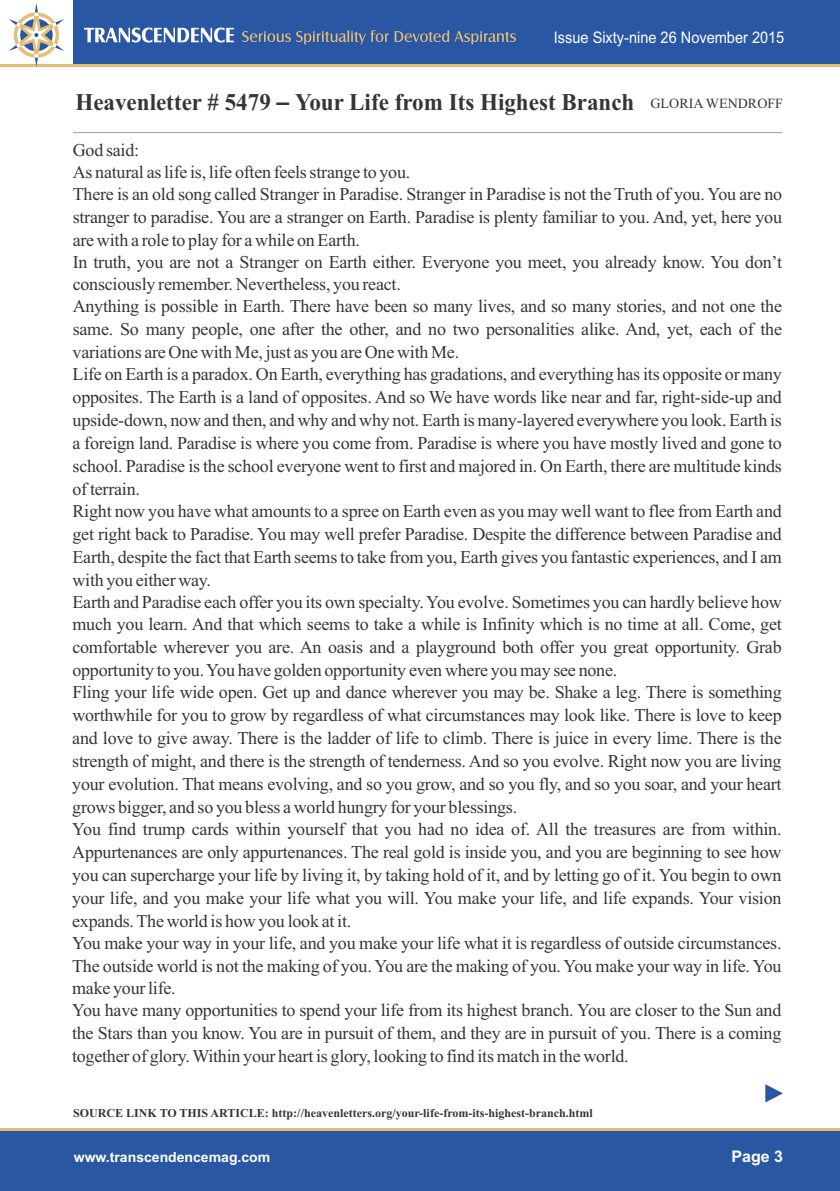
<style>
.page{position:relative;width:840px;height:1191px;background:#fff}
.page>*{position:absolute;margin:0;border:0;box-sizing:border-box;transform-origin:0 0}
.t1{font:700 24px "Times New Roman";color:#383336;scale:.96 1}
.t2{font:18px/22.6px "Times New Roman";letter-spacing:-.015em;color:#383336}
.t3{font:16px "Arial";color:#fff;scale:.91 1}
.t4{font:700 16px "Arial";color:#fff}
.t5{font:700 14px "Arial";color:#fff}
.t6{font:700 12px "Times New Roman";color:#383336}
.s1{font-family:"Arial"}
.s2{font-weight:400;font-size:14px}
</style>
<div class="page">
<div style="left:0;top:1128px;width:839px;height:63px;background:#2957a3"></div>
<div style="left:74px;top:0;width:765px;height:67px;background:#2957a3"></div>
<hr style="left:0;top:64px;width:839px;height:3px;background:#e6bd75">
<svg style="left:9px;top:3px;width:55px;height:64px"></svg>
<svg style="left:84px;top:28px;width:150px;height:15px"></svg>
<svg style="left:242px;top:30px;width:273px;height:14px"></svg>
<hr style="left:73px;top:132px;width:708px;height:1px;background:#a8abad">
<hr style="left:0;top:1128px;width:839px;height:3px;background:#e6bd75">
<svg style="left:765px;top:1084px;width:17px;height:18px"></svg>
<p class="t3" style="left:553px;top:31px;width:255px">Issue Sixty-nine 26 November 2015</p>
<h1 class="t1" style="left:75px;top:93px;width:738px">Heavenletter # 5479 <span class="s1">–</span> Your Life from Its Highest Branch <span class="s2">GLORIA WENDROFF</span></h1>
<p class="t2" style="left:72px;top:140px;width:711px">God said:<br>As natural as life is, life often feels strange to you.<br>There is an old song called Stranger in Paradise. Stranger in Paradise is not the Truth of you. You are no stranger to paradise. You are a stranger on Earth. Paradise is plenty familiar to you. And, yet, here you are with a role to play for a while on Earth.<br>In truth, you are not a Stranger on Earth either. Everyone you meet, you already know. You don’t consciously remember. Nevertheless, you react.<br>Anything is possible in Earth. There have been so many lives, and so many stories, and not one the same. So many people, one after the other, and no two personalities alike. And, yet, each of the variations are One with Me, just as you are One with Me.<br>Life on Earth is a paradox. On Earth, everything has gradations, and everything has its opposite or many opposites. The Earth is a land of opposites. And so We have words like near and far, right-side-up and upside-down, now and then, and why and why not. Earth is many-layered everywhere you look. Earth is a foreign land. Paradise is where you come from. Paradise is where you have mostly lived and gone to school. Paradise is the school everyone went to first and majored in. On Earth, there are multitude kinds of terrain.<br>Right now you have what amounts to a spree on Earth even as you may well want to flee from Earth and get right back to Paradise. You may well prefer Paradise. Despite the difference between Paradise and Earth, despite the fact that Earth seems to take from you, Earth gives you fantastic experiences, and I am with you either way.<br>Earth and Paradise each offer you its own specialty. You evolve. Sometimes you can hardly believe how much you learn. And that which seems to take a while is Infinity which is no time at all. Come, get comfortable wherever you are. An oasis and a playground both offer you great opportunity. Grab opportunity to you. You have golden opportunity even where you may see none.<br>Fling your life wide open. Get up and dance wherever you may be. Shake a leg. There is something worthwhile for you to grow by regardless of what circumstances may look like. There is love to keep and love to give away. There is the ladder of life to climb. There is juice in every lime. There is the strength of might, and there is the strength of tenderness. And so you evolve. Right now you are living your evolution. That means evolving, and so you grow, and so you fly, and so you soar, and your heart grows bigger, and so you bless a world hungry for your blessings.<br>You find trump cards within yourself that you had no idea of. All the treasures are from within.<br>Appurtenances are only appurtenances. The real gold is inside you, and you are beginning to see how you can supercharge your life by living it, by taking hold of it, and by letting go of it. You begin to own your life, and you make your life what you will. You make your life, and life expands. Your vision expands. The world is how you look at it.<br>You make your way in your life, and you make your life what it is regardless of outside circumstances.<br>The outside world is not the making of you. You are the making of you. You make your way in life. You make your life.<br>You have many opportunities to spend your life from its highest branch. You are closer to the Sun and the Stars than you know. You are in pursuit of them, and they are in pursuit of you. There is a coming together of glory. Within your heart is glory, looking to find its match in the world.</p>
<p class="t6" style="left:73px;top:1109px;width:521px">SOURCE LINK TO THIS ARTICLE: http://heavenletters.org/your-life-from-its-highest-branch.html</p>
<p class="t5" style="left:74px;top:1152px;width:198px">www.transcendencemag.com</p>
<p class="t4" style="left:731px;top:1150px;width:53px">Page 3</p>
</div>
